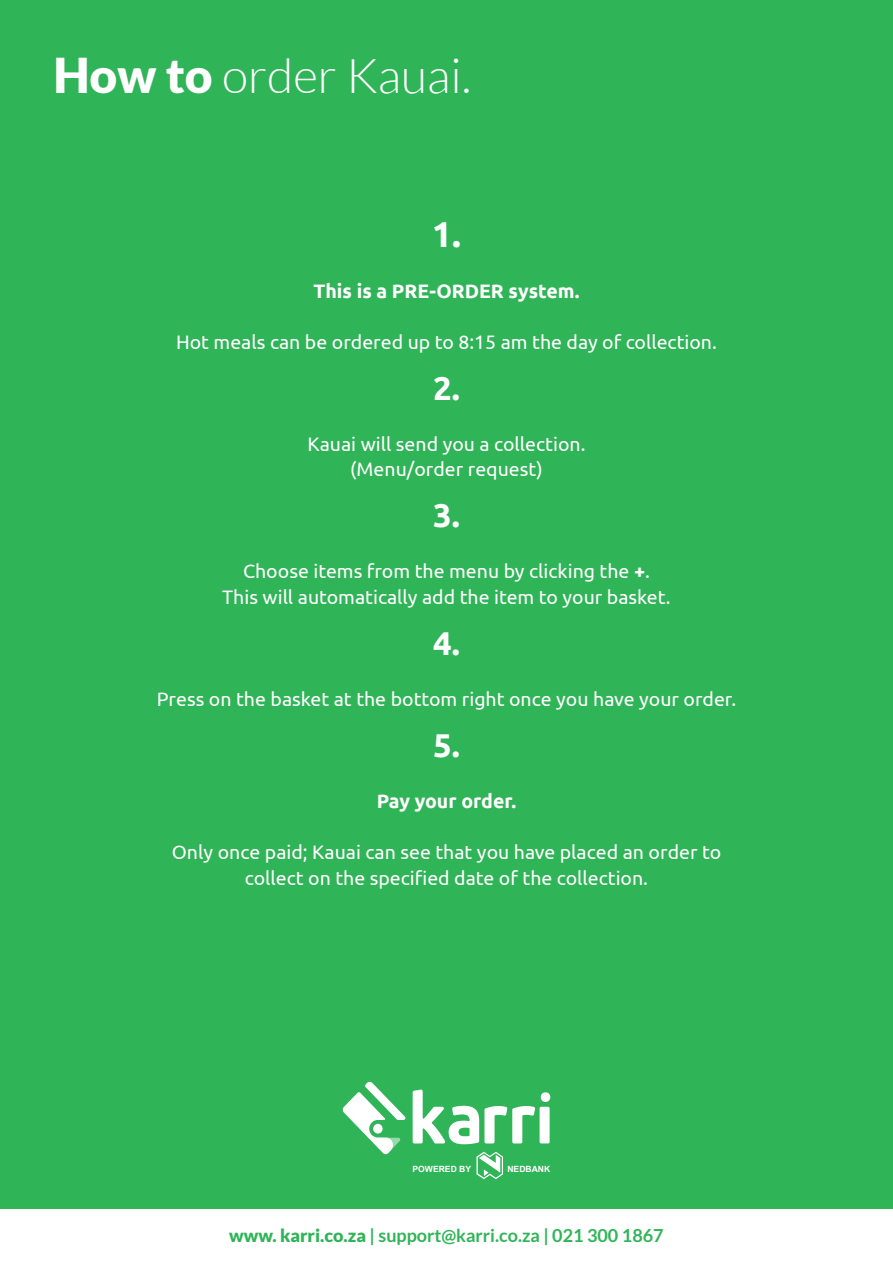
<style>
.page{position:relative;width:893px;height:1263px;background:#fff}
.page>*{position:absolute;margin:0;border:0;box-sizing:border-box;transform-origin:0 0}
.t1{font:300 48px "Lato";color:#fff}
.t2{font:700 36px "Ubuntu";color:#fff}
.t3{font:700 33px "Ubuntu";color:#fff}
.t4{font:19.5px/25.5px "Ubuntu";color:#fff;text-align:center}
.t5{font:700 19.5px "Ubuntu";color:#fff}
.t6{font:700 18px "Lato";color:#2fb457}
.t7{font:700 8.55px "Arial";color:#fff}
.s1{font-weight:900}
.s2{font-weight:700}
</style>
<div class="page">
<div style="left:0;top:0;width:893px;height:1209px;background:#2fb457"></div>
<svg style="left:413px;top:1089px;width:137px;height:55px"></svg>
<svg style="left:342px;top:1081px;width:63px;height:73px"></svg>
<svg style="left:476px;top:1152px;width:27px;height:27px"></svg>
<h1 class="t1" style="left:53px;top:50px;width:419px"><span class="s1">How to</span> order Kauai.</h1>
<h2 class="t2" style="left:432px;top:212px;width:31px">1.</h2>
<p class="t5" style="left:313px;top:279px;width:267px">This is a PRE-ORDER system.</p>
<p class="t4" style="left:176px;top:329px;width:542px">Hot meals can be ordered up to 8:15 am the day of collection.</p>
<h3 class="t3" style="left:433px;top:368px;width:28px">2.</h3>
<p class="t4" style="left:307px;top:431px;width:280px">Kauai will send you a collection. (Menu/order request)</p>
<h3 class="t3" style="left:433px;top:496px;width:28px">3.</h3>
<p class="t4" style="left:222px;top:558px;width:450px">Choose items from the menu by clicking the <span class="s2">+</span>.<br>This will automatically add the item to your basket.</p>
<h3 class="t3" style="left:433px;top:623px;width:28px">4.</h3>
<p class="t4" style="left:157px;top:686px;width:581px">Press on the basket at the bottom right once you have your order.</p>
<h3 class="t3" style="left:433px;top:725px;width:28px">5.</h3>
<p class="t5" style="left:377px;top:789px;width:141px">Pay your order.</p>
<p class="t4" style="left:172px;top:839px;width:551px">Only once paid; Kauai can see that you have placed an order to collect on the specified date of the collection.</p>
<p class="t7" style="left:413px;top:1163px;width:60px">POWERED BY</p>
<p class="t7" style="left:507px;top:1163px;width:44px">NEDBANK</p>
<p class="t6" style="left:229px;top:1225px;width:436px"><span class="s1">www. karri.co.za</span> | support@karri.co.za | 021 300 1867</p>
</div>
